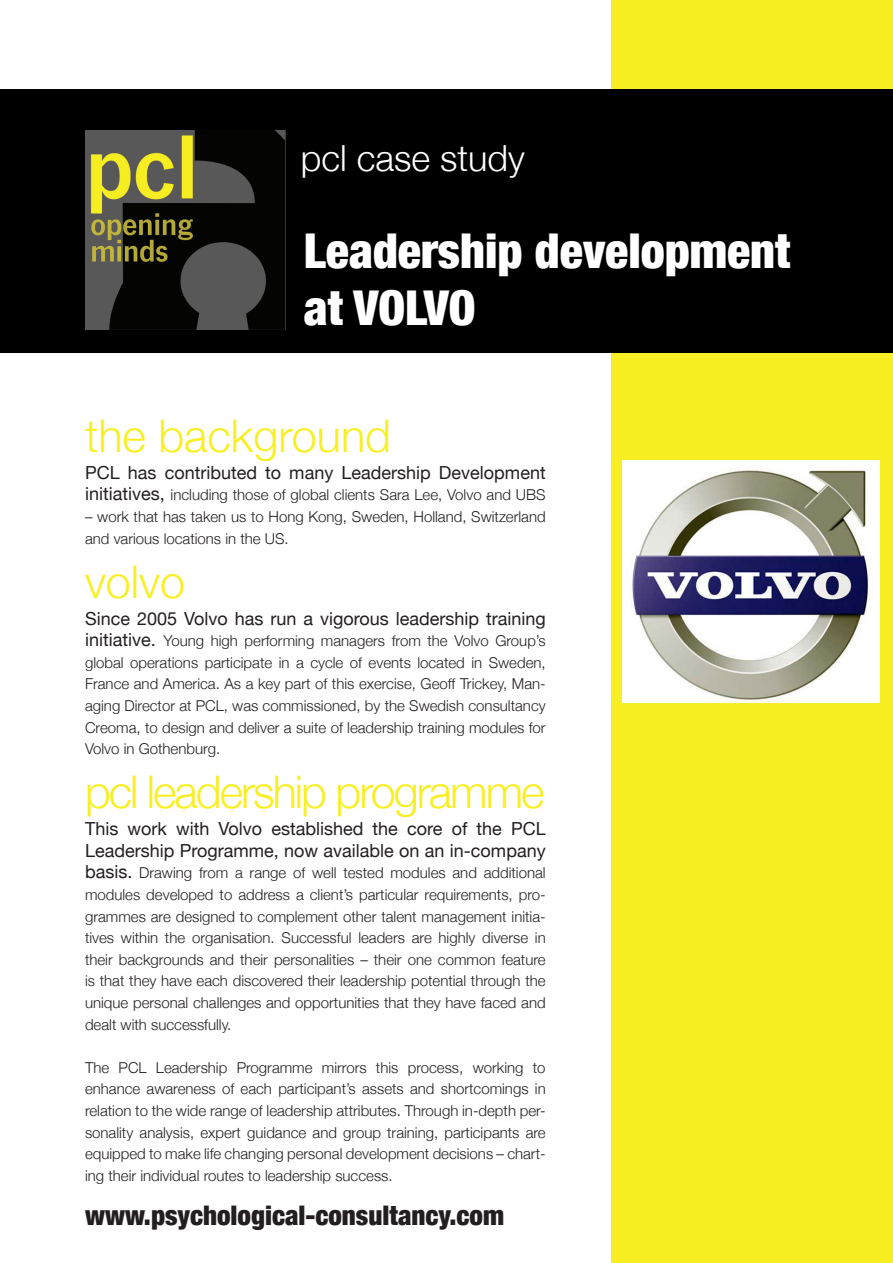
<style>
.page{position:relative;width:893px;height:1263px;background:#fff}
.page>*{position:absolute;margin:0;border:0;box-sizing:border-box;transform-origin:0 0}
.t1{font:900 condensed 48px "Helvetica Neue";color:#fff}
.t2{font:300 45px "Helvetica Neue";letter-spacing:-.045em;color:#f8ef22}
.t3{font:300 45px "Helvetica Neue";color:#f8ef22}
.t4{font:300 36px "Helvetica Neue";color:#fff}
.t5{font:900 condensed 27px "Helvetica Neue";color:#231f20}
.t6{font:18px/21.6px "Helvetica Neue";color:#231f20}
.t7{font:300 15px/21.6px "Helvetica Neue";color:#231f20;text-align:justify}
.s1{font-weight:400;font-size:18px}
</style>
<div class="page">
<div style="left:612px;top:0;width:281px;height:1263px;background:#f8ef22"></div>
<div style="left:0;top:89px;width:893px;height:264px;background:#000"></div>
<img style="left:85px;top:131px;width:200px;height:199px">
<img style="left:622px;top:460px;width:257px;height:243px">
<p class="t4" style="left:301px;top:136px;width:226px">pcl case study</p>
<p class="t1" style="left:304px;top:221px;width:488px">Leadership development</p>
<p class="t1" style="left:304px;top:279px;width:173px">at VOLVO</p>
<p class="t3" style="left:85px;top:408px;width:307px">the background</p>
<p class="t6" style="left:85px;top:461px;width:462px">PCL has contributed to many Leadership Development</p>
<p class="t7" style="left:85px;top:484px;width:462px"><span class="s1">initiatives,</span> including those of global clients Sara Lee, Volvo and UBS</p>
<p class="t7" style="left:85px;top:505px;width:462px">– work that has taken us to Hong Kong, Sweden, Holland, Switzerland and various locations in the US.</p>
<p class="t2" style="left:85px;top:554px;width:102px">volvo</p>
<p class="t6" style="left:85px;top:607px;width:462px">Since 2005 Volvo has run a vigorous leadership training</p>
<p class="t7" style="left:85px;top:630px;width:462px"><span class="s1">initiative.</span> Young high performing managers from the Volvo Group’s global operations participate in a cycle of events located in Sweden, France and America. As a key part of this exercise, Geoff Trickey, Man&shy;aging Director at PCL, was commissioned, by the Swedish consultancy Creoma, to design and deliver a suite of leadership training modules for Volvo in Gothenburg.</p>
<p class="t2" style="left:85px;top:765px;width:461px">pcl leadership programme</p>
<p class="t6" style="left:85px;top:818px;width:462px">This work with Volvo established the core of the PCL<br>Leadership Programme, now available on an in-company</p>
<p class="t7" style="left:85px;top:862px;width:462px"><span class="s1">basis.</span> Drawing from a range of well tested modules and additional modules developed to address a client’s particular requirements, pro&shy;grammes are designed to complement other talent management initia&shy;tives within the organisation. Successful leaders are highly diverse in their backgrounds and their personalities – their one common feature is that they have each discovered their leadership potential through the unique personal challenges and opportunities that they have faced and dealt with successfully.</p>
<p class="t7" style="left:85px;top:1056px;width:462px">The PCL Leadership Programme mirrors this process, working to enhance awareness of each participant’s assets and shortcomings in relation to the wide range of leadership attributes. Through in-depth per&shy;sonality analysis, expert guidance and group training, participants are equipped to make life changing personal development decisions – chart&shy;ing their individual routes to leadership success.</p>
<p class="t5" style="left:85px;top:1199px;width:420px">www.psychological-consultancy.com</p>
</div>
